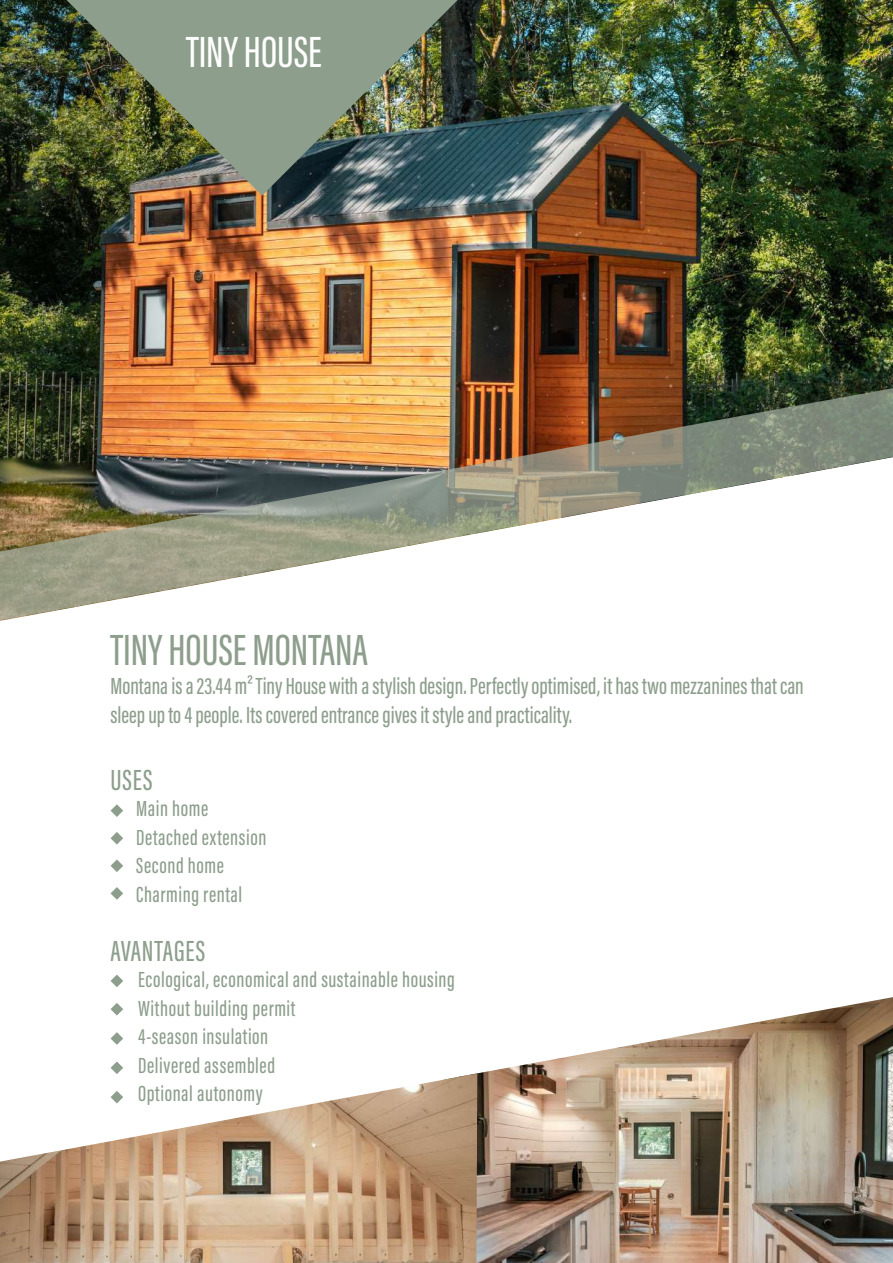
<style>
.page{position:relative;width:893px;height:1263px;background:#fff}
.page>*{position:absolute;margin:0;border:0;box-sizing:border-box;transform-origin:0 0}
.t1{font:500 45px "Acumin Pro Extra Cond";color:#8d9e8c}
.t2{font:500 45px "Acumin Pro Extra Cond";color:#fff}
.t3{font:500 30px "Acumin Pro Extra Cond";letter-spacing:.025em;color:#8d9e8c}
.t4{font:500 24px/28.8px "Acumin Pro Extra Cond";color:#8d9e8c}
.t5{font:500 22.5px/28.5px "Acumin Pro Extra Cond";letter-spacing:.025em;color:#8d9e8c}
</style>
<div class="page">
<img style="left:0;top:0;width:893px;height:385px">
<img style="left:0;top:385px;width:893px;height:236px">
<img style="left:66px;top:0;width:392px;height:196px">
<svg style="left:111px;top:804px;width:12px;height:13px"></svg>
<svg style="left:111px;top:832px;width:12px;height:12px"></svg>
<svg style="left:111px;top:859px;width:12px;height:13px"></svg>
<svg style="left:111px;top:887px;width:12px;height:13px"></svg>
<svg style="left:111px;top:974px;width:12px;height:13px"></svg>
<svg style="left:111px;top:1003px;width:12px;height:12px"></svg>
<svg style="left:111px;top:1032px;width:12px;height:13px"></svg>
<svg style="left:111px;top:1061px;width:12px;height:12px"></svg>
<img style="left:477px;top:997px;width:416px;height:266px">
<img style="left:0;top:1073px;width:477px;height:190px">
<h1 class="t2" style="left:186px;top:25px;width:137px">TINY HOUSE</h1>
<h1 class="t1" style="left:111px;top:622px;width:259px">TINY HOUSE MONTANA</h1>
<p class="t4" style="left:111px;top:671px;width:695px">Montana is a 23.44 m² Tiny House with a stylish design. Perfectly optimised, it has two mezzanines that can sleep up to 4 people. Its covered entrance gives it style and practicality.</p>
<h2 class="t3" style="left:111px;top:761px;width:43px">USES</h2>
<p class="t5" style="left:136px;top:794px;width:132px">Main home<br>Detached extension<br>Second home<br>Charming rental</p>
<h2 class="t3" style="left:111px;top:932px;width:96px">AVANTAGES</h2>
<p class="t5" style="left:138px;top:965px;width:318px">Ecological, economical and sustainable housing<br>Without building permit<br>4-season insulation<br>Delivered assembled<br>Optional autonomy</p>
</div>
